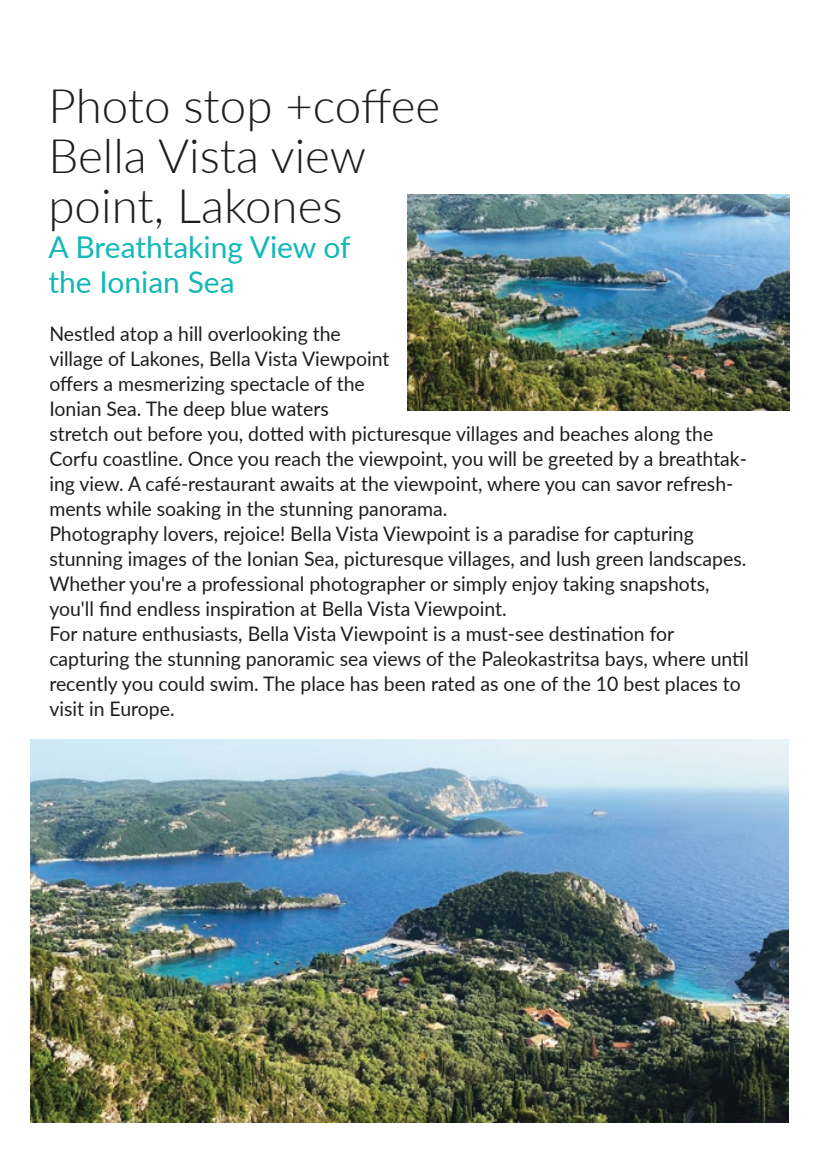
<style>
.page{position:relative;width:815px;height:1170px;background:#fff}
.page>*{position:absolute;margin:0;border:0;box-sizing:border-box;transform-origin:0 0}
.t1{font:300 47.5px/50px "Lato";color:#201d1e}
.t2{font:30px/35px "Lato";color:#12b8b7}
.t3{font:20px/25px "Lato";color:#201d1e}
</style>
<div class="page">
<img style="left:407px;top:195px;width:383px;height:215px">
<img style="left:31px;top:739px;width:757px;height:382px">
<h1 class="t1" style="left:48px;top:79px;width:393px">Photo stop +coffee<br>Bella Vista view point, Lakones</h1>
<h2 class="t2" style="left:48px;top:229px;width:304px">A Breathtaking View of the Ionian Sea</h2>
<p class="t3" style="left:49px;top:320px;width:701px">Nestled atop a hill overlooking the<br>village of Lakones, Bella Vista Viewpoint<br>offers a mesmerizing spectacle of the<br>Ionian Sea. The deep blue waters<br>stretch out before you, dotted with picturesque villages and beaches along the Corfu coastline. Once you reach the viewpoint, you will be greeted by a breathtak&shy;ing view. A café-restaurant awaits at the viewpoint, where you can savor refresh&shy;ments while soaking in the stunning panorama.<br>Photography lovers, rejoice! Bella Vista Viewpoint is a paradise for capturing stunning images of the Ionian Sea, picturesque villages, and lush green landscapes.<br>Whether you're a professional photographer or simply enjoy taking snapshots, you'll find endless inspiration at Bella Vista Viewpoint.<br>For nature enthusiasts, Bella Vista Viewpoint is a must-see destination for capturing the stunning panoramic sea views of the Paleokastritsa bays, where until recently you could swim. The place has been rated as one of the 10 best places to visit in Europe.</p>
</div>
